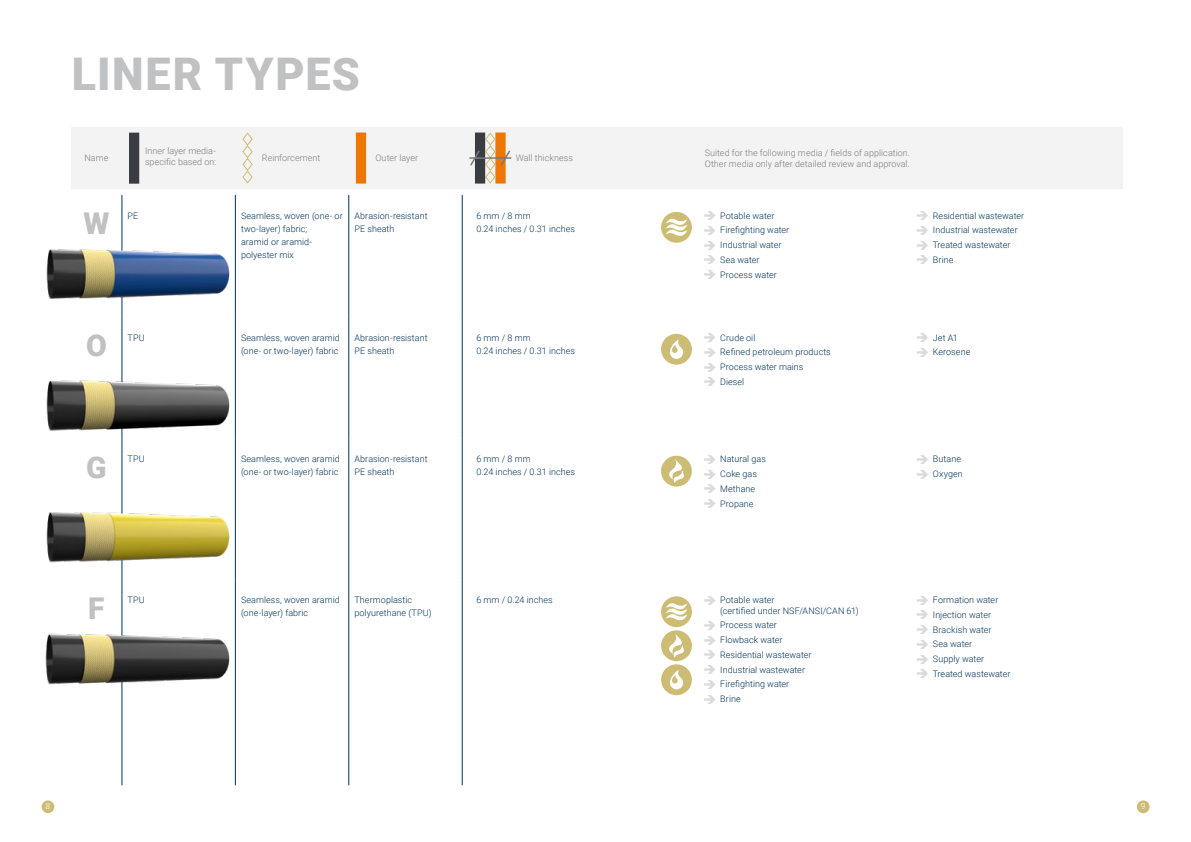
<style>
.page{position:relative;width:1191px;height:842px;background:#fff}
.page>*{position:absolute;margin:0;border:0;box-sizing:border-box;transform-origin:0 0}
.t1{font:900 45px "Roboto";letter-spacing:.035em;color:#c0c1c2}
.t2{font:900 30px "Roboto";color:#c0c1c2}
.t3{font:300 9px/14.8px "Roboto";letter-spacing:.005em;color:#003259}
.t4{font:300 9px/11px "Roboto";letter-spacing:.005em;color:#7a7b7a}
.t5{font:300 8.4px "Roboto";color:#fff}
</style>
<div class="page">
<div style="left:71px;top:127px;width:1052px;height:62px;background:#f3f3f3"></div>
<hr style="left:122px;top:195px;width:1px;height:122px;background:#003259">
<hr style="left:235px;top:195px;width:1px;height:122px;background:#003259">
<hr style="left:348px;top:195px;width:1px;height:122px;background:#003259">
<hr style="left:462px;top:195px;width:1px;height:122px;background:#003259">
<hr style="left:122px;top:317px;width:1px;height:122px;background:#003259">
<hr style="left:235px;top:317px;width:1px;height:122px;background:#003259">
<hr style="left:348px;top:317px;width:1px;height:122px;background:#003259">
<hr style="left:462px;top:317px;width:1px;height:122px;background:#003259">
<hr style="left:122px;top:439px;width:1px;height:140px;background:#003259">
<hr style="left:235px;top:439px;width:1px;height:140px;background:#003259">
<hr style="left:348px;top:439px;width:1px;height:140px;background:#003259">
<hr style="left:462px;top:439px;width:1px;height:140px;background:#003259">
<hr style="left:122px;top:579px;width:1px;height:206px;background:#003259">
<hr style="left:235px;top:579px;width:1px;height:206px;background:#003259">
<hr style="left:348px;top:579px;width:1px;height:206px;background:#003259">
<hr style="left:462px;top:579px;width:1px;height:206px;background:#003259">
<div style="left:129px;top:133px;width:10px;height:51px;background:#393c41"></div>
<svg style="left:242px;top:132px;width:11px;height:52px"></svg>
<div style="left:356px;top:133px;width:10px;height:51px;background:#ee7602"></div>
<svg style="left:469px;top:132px;width:43px;height:52px"></svg>
<div style="left:661px;top:212px;width:31px;height:31px;background:#cdbd74;border-radius:50%"></div>
<svg style="left:665px;top:216px;width:22px;height:24px"></svg>
<div style="left:661px;top:334px;width:31px;height:31px;background:#cdbd74;border-radius:50%"></div>
<svg style="left:670px;top:339px;width:13px;height:20px"></svg>
<div style="left:661px;top:456px;width:31px;height:30px;background:#cdbd74;border-radius:50%"></div>
<svg style="left:665px;top:459px;width:22px;height:24px"></svg>
<div style="left:661px;top:596px;width:31px;height:31px;background:#cdbd74;border-radius:50%"></div>
<svg style="left:665px;top:601px;width:22px;height:23px"></svg>
<div style="left:661px;top:630px;width:31px;height:31px;background:#cdbd74;border-radius:50%"></div>
<svg style="left:665px;top:634px;width:22px;height:23px"></svg>
<div style="left:661px;top:664px;width:31px;height:31px;background:#cdbd74;border-radius:50%"></div>
<svg style="left:670px;top:670px;width:13px;height:19px"></svg>
<img style="left:46px;top:504px;width:190px;height:63px">
<img style="left:46px;top:375px;width:190px;height:58px">
<img style="left:45px;top:629px;width:191px;height:59px">
<img style="left:46px;top:240px;width:190px;height:67px">
<div style="left:42px;top:800px;width:12px;height:13px;background:#cdbd74;border-radius:50%"></div>
<div style="left:1136px;top:800px;width:13px;height:13px;background:#cdbd74;border-radius:50%"></div>
<h1 class="t1" style="left:72px;top:43px;width:290px">LINER TYPES</h1>
<p class="t4" style="left:84px;top:152px;width:26px">Name</p>
<p class="t4" style="left:145px;top:145px;width:73px">Inner layer media&shy;specific based on:</p>
<p class="t4" style="left:262px;top:152px;width:60px">Reinforcement</p>
<p class="t4" style="left:375px;top:152px;width:44px">Outer layer</p>
<p class="t4" style="left:516px;top:152px;width:59px">Wall thickness</p>
<p class="t4" style="left:704px;top:147px;width:207px">Suited for the following media / fields of application.<br>Other media only after detailed review and approval.</p>
<h2 class="t2" style="left:83px;top:203px;width:28px">W</h2>
<p class="t3" style="left:128px;top:208px;width:12px">PE</p>
<p class="t3" style="left:241px;top:209px;width:103px;line-height:13px">Seamless, woven (one- or two-layer) fabric;<br>aramid or aramid&shy;polyester mix</p>
<p class="t3" style="left:354px;top:209px;width:75px;line-height:13px">Abrasion-resistant<br>PE sheath</p>
<p class="t3" style="left:476px;top:209px;width:100px;line-height:13px">6 mm / 8 mm<br>0.24 inches / 0.31 inches</p>
<p class="t3" style="left:720px;top:208px;width:71px">Potable water<br>Firefighting water<br>Industrial water<br>Sea water<br>Process water</p>
<p class="t3" style="left:933px;top:208px;width:93px">Residential wastewater<br>Industrial wastewater<br>Treated wastewater<br>Brine</p>
<h2 class="t2" style="left:86px;top:325px;width:22px">O</h2>
<p class="t3" style="left:128px;top:330px;width:19px">TPU</p>
<p class="t3" style="left:241px;top:330px;width:100px;line-height:13px">Seamless, woven aramid (one- or two-layer) fabric</p>
<p class="t3" style="left:354px;top:330px;width:75px;line-height:13px">Abrasion-resistant<br>PE sheath</p>
<p class="t3" style="left:476px;top:330px;width:100px;line-height:13px">6 mm / 8 mm<br>0.24 inches / 0.31 inches</p>
<p class="t3" style="left:720px;top:330px;width:112px">Crude oil<br>Refined petroleum products<br>Process water mains<br>Diesel</p>
<p class="t3" style="left:933px;top:330px;width:39px">Jet A1<br>Kerosene</p>
<h2 class="t2" style="left:86px;top:446px;width:22px">G</h2>
<p class="t3" style="left:128px;top:451px;width:19px">TPU</p>
<p class="t3" style="left:241px;top:452px;width:100px;line-height:13px">Seamless, woven aramid (one- or two-layer) fabric</p>
<p class="t3" style="left:354px;top:452px;width:75px;line-height:13px">Abrasion-resistant<br>PE sheath</p>
<p class="t3" style="left:476px;top:452px;width:100px;line-height:13px">6 mm / 8 mm<br>0.24 inches / 0.31 inches</p>
<p class="t3" style="left:720px;top:451px;width:47px">Natural gas<br>Coke gas<br>Methane<br>Propane</p>
<p class="t3" style="left:933px;top:451px;width:31px">Butane<br>Oxygen</p>
<h2 class="t2" style="left:88px;top:587px;width:18px">F</h2>
<p class="t3" style="left:128px;top:592px;width:19px">TPU</p>
<p class="t3" style="left:241px;top:593px;width:100px;line-height:13px">Seamless, woven aramid (one-layer) fabric</p>
<p class="t3" style="left:354px;top:593px;width:79px;line-height:13px">Thermoplastic polyurethane (TPU)</p>
<p class="t3" style="left:476px;top:592px;width:78px">6 mm / 0.24 inches</p>
<p class="t3" style="left:720px;top:594px;width:140px;line-height:10.5px">Potable water<br>(certified under NSF/ANSI/CAN 61)</p>
<p class="t3" style="left:720px;top:617px;width:93px">Process water<br>Flowback water<br>Residential wastewater<br>Industrial wastewater<br>Firefighting water<br>Brine</p>
<p class="t3" style="left:933px;top:592px;width:79px">Formation water<br>Injection water<br>Brackish water<br>Sea water<br>Supply water<br>Treated wastewater</p>
<p class="t5" style="left:46px;top:800px;width:6px">8</p>
<p class="t5" style="left:1141px;top:800px;width:6px">9</p>
</div>
